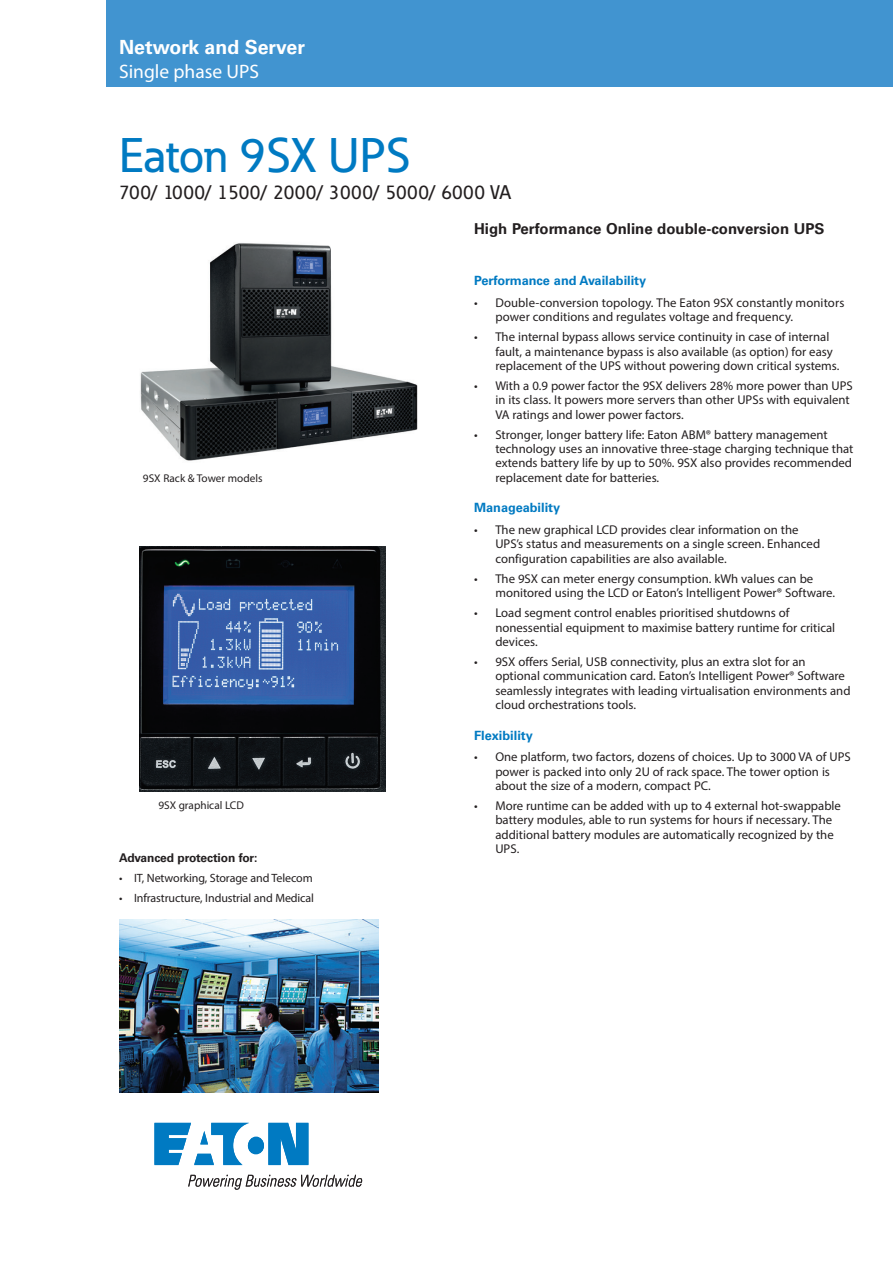
<style>
.page{position:relative;width:893px;height:1263px;background:#fff}
.page>*{position:absolute;margin:0;border:0;box-sizing:border-box;transform-origin:0 0}
.t1{font:500 48px "Eaton";color:#007ac2}
.t2{font:500 19.5px "Eaton";letter-spacing:.02em;color:#231f20}
.t3{font:700 19.5px "Univers LT Std";color:#fff}
.t4{font:19.5px "Myriad Pro";color:#fff}
.t5{font:700 15px "Univers LT Std";color:#231f20}
.t6{font:12.75px/14.2px "Myriad Pro";color:#231f20}
.t7{font:700 12.75px "Univers LT Std";color:#007ac2}
.t8{font:12px "Myriad Pro";letter-spacing:-.01em;color:#231f20}
.t9{font:700 12px "Univers LT Std";letter-spacing:-.01em;color:#231f20}
.t10{font:11.25px "Myriad Pro";color:#231f20}
</style>
<div class="page">
<svg style="left:154px;top:1123px;width:154px;height:42px"></svg>
<svg style="left:188px;top:1175px;width:175px;height:15px"></svg>
<div style="left:107px;top:0;width:786px;height:86px;background:#4194d0"></div>
<img style="left:140px;top:546px;width:246px;height:245px">
<img style="left:140px;top:243px;width:278px;height:218px">
<img style="left:119px;top:919px;width:260px;height:174px">
<h2 class="t3" style="left:119px;top:36px;width:187px">Network and Server</h2>
<h2 class="t4" style="left:119px;top:59px;width:141px">Single phase UPS</h2>
<h1 class="t1" style="left:119px;top:126px;width:292px">Eaton 9SX UPS</h1>
<h2 class="t2" style="left:119px;top:180px;width:393px">700/ 1000/ 1500/ 2000/ 3000/ 5000/ 6000 VA</h2>
<p class="t10" style="left:143px;top:472px;width:121px">9SX Rack &amp; Tower models</p>
<p class="t10" style="left:158px;top:798px;width:87px">9SX graphical LCD</p>
<p class="t9" style="left:119px;top:851px;width:140px">Advanced protection for:</p>
<p class="t8" style="left:119px;top:870px;width:195px">• IT, Networking, Storage and Telecom</p>
<p class="t8" style="left:119px;top:890px;width:196px">• Infrastructure, Industrial and Medical</p>
<p class="t5" style="left:474px;top:220px;width:352px">High Performance Online double-conversion UPS</p>
<p class="t7" style="left:474px;top:273px;width:174px">Performance and Availability</p>
<p class="t6" style="left:495px;top:295px;width:350px;text-indent:-21px">• Double-conversion topology. The Eaton 9SX constantly monitors power conditions and regulates voltage and frequency.</p>
<p class="t6" style="left:495px;top:330px;width:346px;text-indent:-21px">• The internal bypass allows service continuity in case of internal fault, a maintenance bypass is also available (as option) for easy replacement of the UPS without powering down critical systems.</p>
<p class="t6" style="left:495px;top:378px;width:359px;text-indent:-21px">• With a 0.9 power factor the 9SX delivers 28% more power than UPS in its class. It powers more servers than other UPSs with equivalent<br>VA ratings and lower power factors.</p>
<p class="t6" style="left:495px;top:427px;width:360px;text-indent:-21px">• Stronger, longer battery life: Eaton ABM® battery management technology uses an innovative three-stage charging technique that extends battery life by up to 50%. 9SX also provides recommended replacement date for batteries.</p>
<p class="t7" style="left:474px;top:500px;width:88px">Manageability</p>
<p class="t6" style="left:495px;top:522px;width:326px;text-indent:-21px">• The new graphical LCD provides clear information on the<br>UPS’s status and measurements on a single screen. Enhanced configuration capabilities are also available.</p>
<p class="t6" style="left:495px;top:571px;width:341px;text-indent:-21px">• The 9SX can meter energy consumption. kWh values can be monitored using the LCD or Eaton’s Intelligent Power® Software.</p>
<p class="t6" style="left:495px;top:606px;width:341px;text-indent:-21px">• Load segment control enables prioritised shutdowns of nonessential equipment to maximise battery runtime for critical devices.</p>
<p class="t6" style="left:495px;top:654px;width:357px;text-indent:-21px">• 9SX offers Serial, USB connectivity, plus an extra slot for an optional communication card. Eaton’s Intelligent Power® Software seamlessly integrates with leading virtualisation environments and cloud orchestrations tools.</p>
<p class="t7" style="left:474px;top:728px;width:60px">Flexibility</p>
<p class="t6" style="left:495px;top:750px;width:357px;text-indent:-21px">• One platform, two factors, dozens of choices. Up to 3000 VA of UPS power is packed into only 2U of rack space. The tower option is about the size of a modern, compact PC.</p>
<p class="t6" style="left:495px;top:798px;width:347px;text-indent:-21px">• More runtime can be added with up to 4 external hot-swappable battery modules, able to run systems for hours if necessary. The additional battery modules are automatically recognized by the UPS.</p>
</div>
